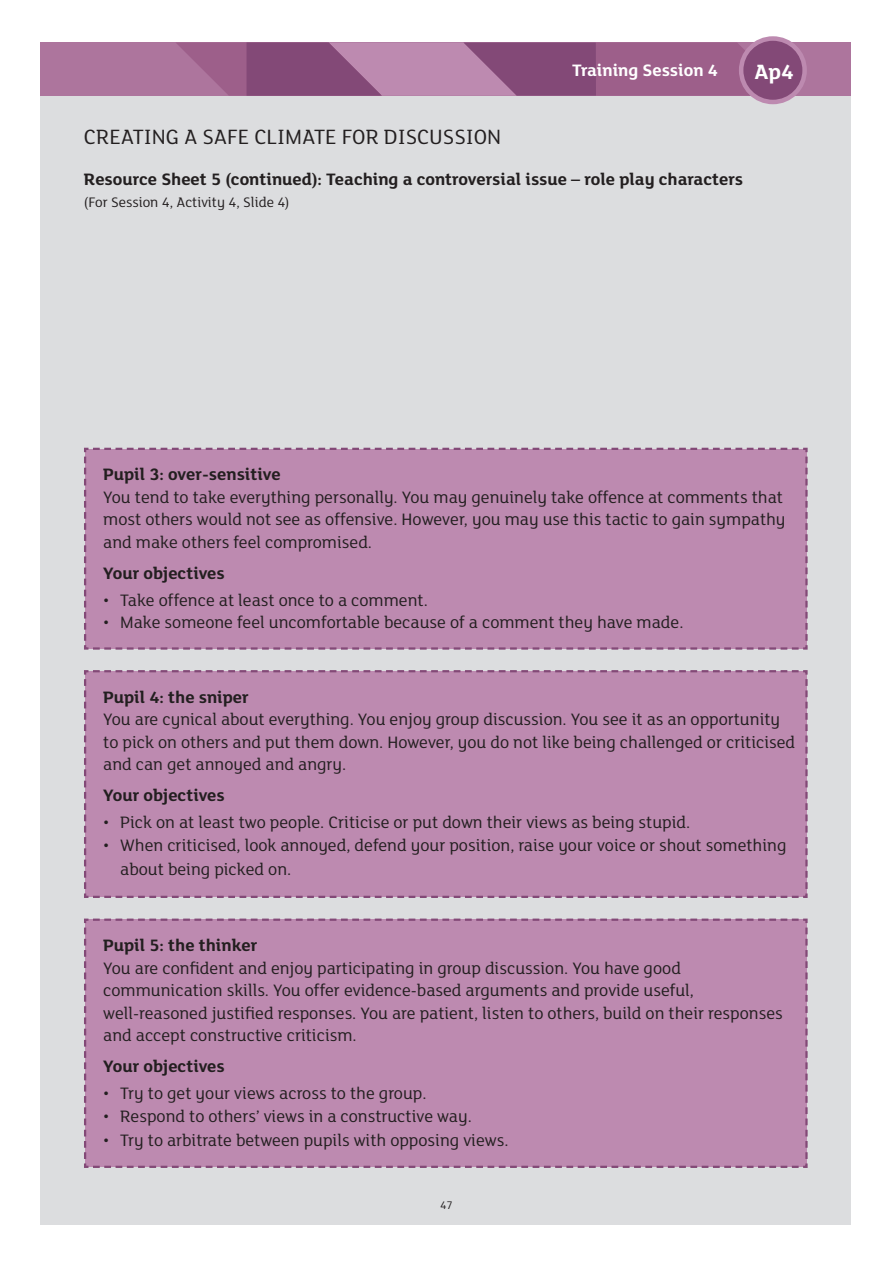
<style>
.page{position:relative;width:893px;height:1263px;background:#fff}
.page>*{position:absolute;margin:0;border:0;box-sizing:border-box;transform-origin:0 0}
.Slide_Titles{font:22.5px "FS Lola";color:#231f20}
.Slide_Titles-2{font:700 22.5px "FS Lola";color:#fff}
.Body_Copy{font:18px/22.5px "FS Lola";color:#231f20}
.Body_Copy-2{font:700 18px "FS Lola";color:#231f20}
.Slide_Titles-3{font:700 18px "FS Lola";color:#231f20}
.Slide_Titles-4{font:700 18px "FS Lola";color:#fff}
.Slide_Titles-5{font:15px "FS Lola";color:#231f20}
.t1{font:12px "FS Lola";color:#231f20}
</style>
<div class="page">
<div style="left:40px;top:96px;width:810px;height:1129px;background:#dcdddf"></div>
<div style="left:40px;top:43px;width:810px;height:53px;background:#ad759d"></div>
<svg style="left:176px;top:43px;width:614px;height:53px;background:#9b628c"></svg>
<div style="left:84px;top:447px;width:724px;height:203px;background:#bd8ab0"></div>
<div style="left:84px;top:670px;width:724px;height:228px;background:#bd8ab0"></div>
<div style="left:84px;top:918px;width:724px;height:250px;background:#bd8ab0"></div>
<div style="left:741px;top:39px;width:64px;height:63px;background:#834977;border-radius:50%"></div>
<div style="left:739px;top:36px;width:68px;height:68px;border:4px solid #bd8ab0;border-radius:50%"></div>
<p class="Slide_Titles-4" style="left:572px;top:58px;width:147px">Training Session 4</p>
<p class="Slide_Titles-2" style="left:754px;top:56px;width:41px">Ap4</p>
<p class="Slide_Titles" style="left:84px;top:122px;width:419px">CREATING A SAFE CLIMATE FOR DISCUSSION</p>
<p class="Slide_Titles-3" style="left:84px;top:167px;width:661px">Resource Sheet 5 (continued): Teaching a controversial issue – role play characters</p>
<p class="Slide_Titles-5" style="left:84px;top:192px;width:207px">(For Session 4, Activity 4, Slide 4)</p>
<p class="Body_Copy-2" style="left:103px;top:462px;width:179px">Pupil 3: over-sensitive</p>
<p class="Body_Copy" style="left:103px;top:485px;width:684px">You tend to take everything personally. You may genuinely take offence at comments that most others would not see as offensive. However, you may use this tactic to gain sympathy and make others feel compromised.</p>
<p class="Body_Copy-2" style="left:103px;top:561px;width:123px">Your objectives</p>
<p class="Body_Copy" style="left:103px;top:588px;width:326px">• Take offence at least once to a comment.</p>
<p class="Body_Copy" style="left:103px;top:610px;width:582px">• Make someone feel uncomfortable because of a comment they have made.</p>
<p class="Body_Copy-2" style="left:103px;top:685px;width:147px">Pupil 4: the sniper</p>
<p class="Body_Copy" style="left:103px;top:707px;width:693px">You are cynical about everything. You enjoy group discussion. You see it as an opportunity to pick on others and put them down. However, you do not like being challenged or criticised and can get annoyed and angry.</p>
<p class="Body_Copy-2" style="left:103px;top:783px;width:123px">Your objectives</p>
<p class="Body_Copy" style="left:103px;top:810px;width:589px">• Pick on at least two people. Criticise or put down their views as being stupid.</p>
<p class="Body_Copy" style="left:120px;top:832px;width:668px;line-height:24px;text-indent:-17px">• When criticised, look annoyed, defend your position, raise your voice or shout something about being picked on.</p>
<p class="Body_Copy-2" style="left:103px;top:933px;width:156px">Pupil 5: the thinker</p>
<p class="Body_Copy" style="left:103px;top:956px;width:579px">You are confident and enjoy participating in group discussion. You have good</p>
<p class="Body_Copy" style="left:103px;top:978px;width:592px">communication skills. You offer evidence-based arguments and provide useful,</p>
<p class="Body_Copy" style="left:103px;top:1001px;width:681px">well-reasoned justified responses. You are patient, listen to others, build on their responses and accept constructive criticism.</p>
<p class="Body_Copy-2" style="left:103px;top:1054px;width:123px">Your objectives</p>
<p class="Body_Copy" style="left:103px;top:1081px;width:325px">• Try to get your views across to the group.</p>
<p class="Body_Copy" style="left:103px;top:1104px;width:370px">• Respond to others’ views in a constructive way.</p>
<p class="Body_Copy" style="left:103px;top:1128px;width:407px">• Try to arbitrate between pupils with opposing views.</p>
<p class="t1" style="left:440px;top:1197px;width:14px">47</p>
</div>
